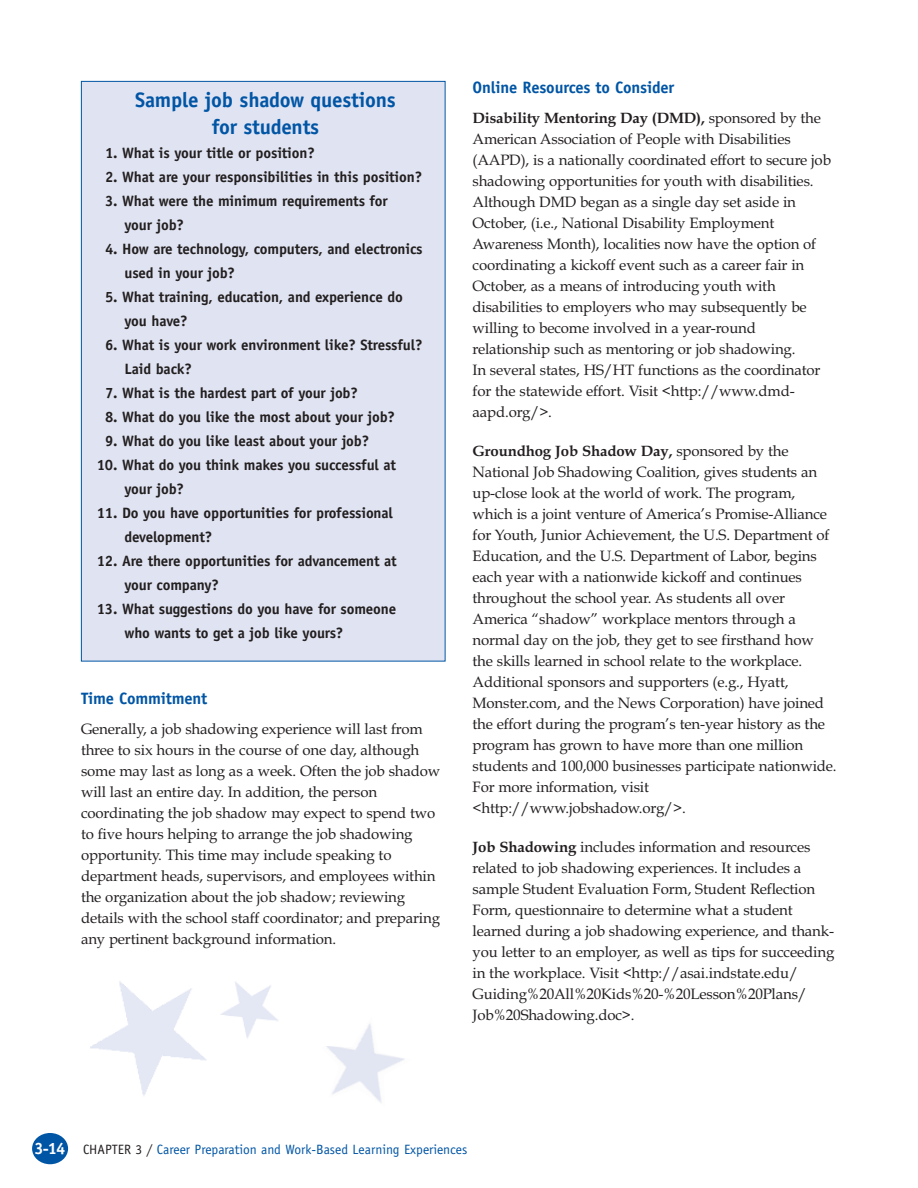
<style>
.page{position:relative;width:918px;height:1188px;background:#fff}
.page>*{position:absolute;margin:0;border:0;box-sizing:border-box;transform-origin:0 0}
.t1{font:700 21px/27px "Officina Sans";letter-spacing:-.01em;color:#0155a5;text-align:center}
.t2{font:700 16.5px "Officina Sans";letter-spacing:-.01em;color:#0155a5}
.t3{font:15px/21px "Book Antiqua";letter-spacing:-.01em;color:#231f20}
.t4{font:700 15px/24px "Officina Sans";letter-spacing:-.01em;color:#231f20}
.t5{font:13.5px "Officina Sans";color:#0155a5}
.s1{font-weight:700}
.s2{font-weight:700;font-size:16.5px;color:#fff}
.s3{color:#231f20}
</style>
<div class="page">
<div style="left:81px;top:81px;width:364px;height:580px;background:#e0e4f2"></div>
<div style="left:32px;top:1133px;width:36px;height:31px;background:#0155a5;border-radius:50%"></div>
<img style="left:326px;top:1023px;width:78px;height:80px">
<svg style="left:90px;top:981px;width:131px;height:115px"></svg>
<img style="left:221px;top:982px;width:57px;height:56px">
<p class="t1" style="left:135px;top:88px;width:262px">Sample job shadow questions for students</p>
<p class="t4" style="left:105px;top:142px;width:211px">1. What is your title or position?</p>
<p class="t4" style="left:105px;top:166px;width:319px">2. What are your responsibilities in this position?</p>
<p class="t4" style="left:124px;top:190px;width:265px;text-indent:-20px">3. What were the minimum requirements for your job?</p>
<p class="t4" style="left:124px;top:238px;width:300px;text-indent:-20px">4. How are technology, computers, and electronics used in your job?</p>
<p class="t4" style="left:124px;top:286px;width:280px;text-indent:-20px">5. What training, education, and experience do you have?</p>
<p class="t4" style="left:124px;top:334px;width:300px;text-indent:-20px">6. What is your work environment like? Stressful?<br>Laid back?</p>
<p class="t4" style="left:105px;top:382px;width:255px">7. What is the hardest part of your job?</p>
<p class="t4" style="left:105px;top:406px;width:292px">8. What do you like the most about your job?</p>
<p class="t4" style="left:105px;top:430px;width:266px">9. What do you like least about your job?</p>
<p class="t4" style="left:124px;top:454px;width:273px;text-indent:-28px">10. What do you think makes you successful at your job?</p>
<p class="t4" style="left:124px;top:502px;width:270px;text-indent:-28px">11. Do you have opportunities for professional development?</p>
<p class="t4" style="left:124px;top:550px;width:274px;text-indent:-28px">12. Are there opportunities for advancement at your company?</p>
<p class="t4" style="left:124px;top:598px;width:273px;text-indent:-28px">13. What suggestions do you have for someone who wants to get a job like yours?</p>
<p class="t2" style="left:81px;top:692px;width:128px">Time Commitment</p>
<p class="t3" style="left:81px;top:720px;width:361px">Generally, a job shadowing experience will last from three to six hours in the course of one day, although some may last as long as a week. Often the job shadow will last an entire day. In addition, the person coordinating the job shadow may expect to spend two to five hours helping to arrange the job shadowing opportunity. This time may include speaking to department heads, supervisors, and employees within the organization about the job shadow; reviewing details with the school staff coordinator; and preparing any pertinent background information.</p>
<p class="t2" style="left:472px;top:81px;width:203px">Online Resources to Consider</p>
<p class="t3" style="left:472px;top:109px;width:360px"><span class="s1">Disability Mentoring Day (DMD),</span> sponsored by the American Association of People with Disabilities (AAPD), is a nationally coordinated effort to secure job shadowing opportunities for youth with disabilities.<br>Although DMD began as a single day set aside in October, (i.e., National Disability Employment Awareness Month), localities now have the option of coordinating a kickoff event such as a career fair in October, as a means of introducing youth with disabilities to employers who may subsequently be willing to become involved in a year-round relationship such as mentoring or job shadowing.<br>In several states, HS/HT functions as the coordinator for the statewide effort. Visit &lt;http://www.dmd&shy;aapd.org/&gt;.</p>
<p class="t3" style="left:472px;top:442px;width:366px"><span class="s1">Groundhog Job Shadow Day,</span> sponsored by the National Job Shadowing Coalition, gives students an up-close look at the world of work. The program, which is a joint venture of America’s Promise-Alliance for Youth, Junior Achievement, the U.S. Department of Education, and the U.S. Department of Labor, begins each year with a nationwide kickoff and continues throughout the school year. As students all over America “shadow” workplace mentors through a normal day on the job, they get to see firsthand how the skills learned in school relate to the workplace.<br>Additional sponsors and supporters (e.g., Hyatt, Monster.com, and the News Corporation) have joined the effort during the program’s ten-year history as the program has grown to have more than one million students and 100,000 businesses participate nationwide.<br>For more information, visit &lt;http://www.jobshadow.org/&gt;.</p>
<p class="t3" style="left:472px;top:838px;width:363px"><span class="s1">Job Shadowing</span> includes information and resources related to job shadowing experiences. It includes a sample Student Evaluation Form, Student Reflection Form, questionnaire to determine what a student learned during a job shadowing experience, and thank&shy;you letter to an employer, as well as tips for succeeding in the workplace. Visit &lt;http://asai.indstate.edu/ Guiding%20All%20Kids%20-%20Lesson%20Plans/ Job%20Shadowing.doc&gt;.</p>
<p class="t5" style="left:34px;top:1145px;width:434px"><span class="s2">3-14</span> <span class="s3">CHAPTER 3 /</span> Career Preparation and Work-Based Learning Experiences</p>
</div>
